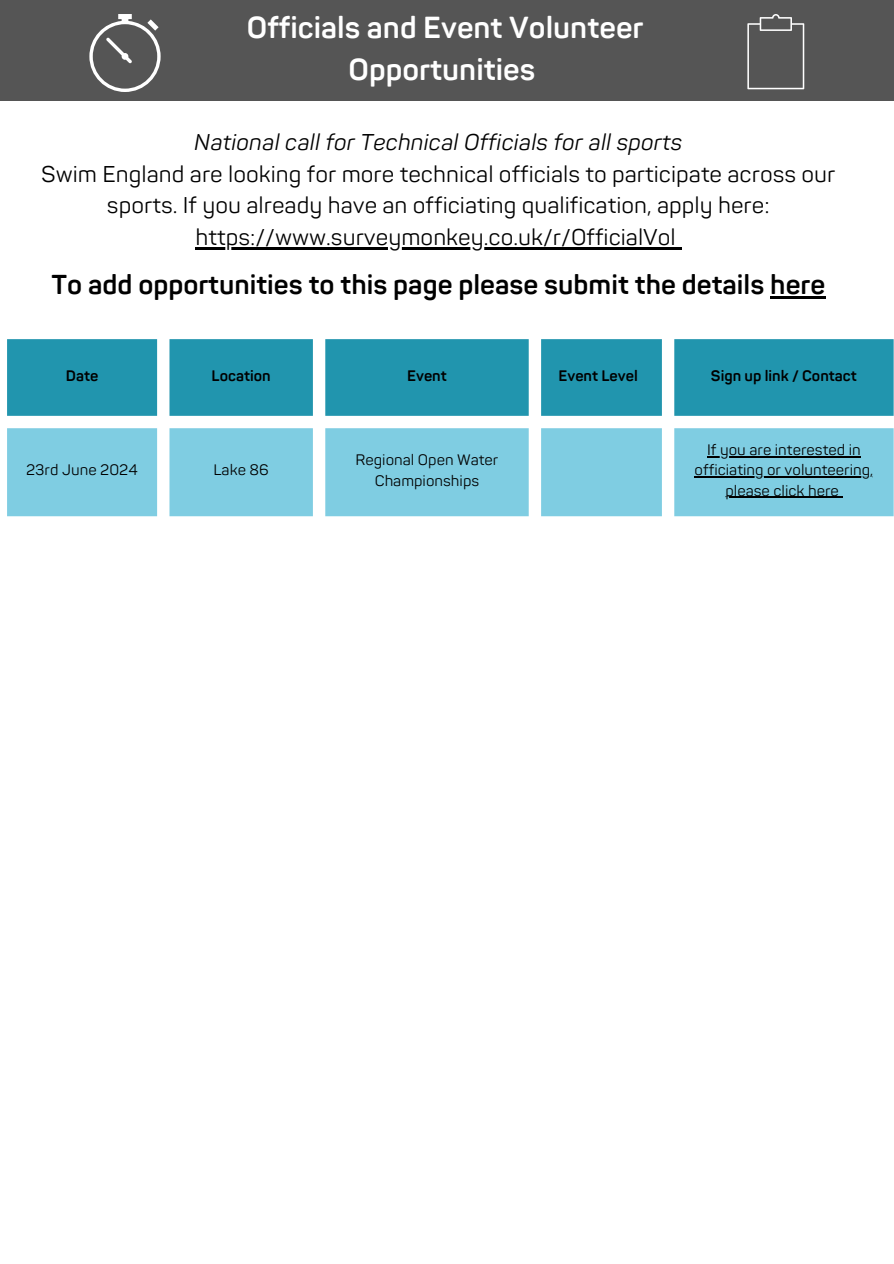
<style>
.page{position:relative;width:894px;height:1264px;background:#fff}
.page>*{position:absolute;margin:0;border:0;box-sizing:border-box;transform-origin:0 0}
.t1{font:700 30px/41.7px "Panton";color:#fff;text-align:center}
.t2{font:700 27px "Panton";color:#000}
.t3{font:22.5px/31.5px "Panton";color:#000;text-align:center}
.t4{font:italic 22.5px "Panton";color:#000}
.t5{font:15px/20.2px "Panton";color:#000;text-align:center}
.t6{font:700 15px "Panton";color:#000}
</style>
<div class="page">
<hr style="left:770px;top:297px;width:55px;height:2px;background:#000">
<div style="left:0;top:0;width:893px;height:101px;background:#555"></div>
<svg style="left:747px;top:14px;width:57px;height:75px"></svg>
<svg style="left:89px;top:14px;width:71px;height:78px"></svg>
<svg style="left:7px;top:339px;width:886px;height:77px;background:#2e9bb2"></svg>
<svg style="left:7px;top:428px;width:886px;height:88px;background:#86cfe2"></svg>
<hr style="left:707px;top:456px;width:153px;height:1px;background:#000">
<hr style="left:694px;top:476px;width:179px;height:2px;background:#000">
<hr style="left:725px;top:497px;width:113px;height:1px;background:#000">
<hr style="left:195px;top:247px;width:480px;height:2px;background:#000">
<svg style="left:675px;top:247px;width:6px;height:2px"></svg>
<p class="t1" style="left:247px;top:8px;width:398px">Officials and Event Volunteer<br>Opportunities</p>
<p class="t4" style="left:194px;top:129px;width:489px">National call for Technical Officials for all sports</p>
<p class="t3" style="left:41px;top:159px;width:795px">Swim England are looking for more technical officials to participate across our sports. If you already have an officiating qualification, apply here: https://www.surveymonkey.co.uk/r/OfficialVol</p>
<p class="t2" style="left:51px;top:269px;width:775px">To add opportunities to this page please submit the details here</p>
<h1 class="t6" style="left:66px;top:367px;width:34px">Date</h1>
<p class="t6" style="left:211px;top:367px;width:61px">Location</p>
<p class="t6" style="left:407px;top:367px;width:41px">Event</p>
<p class="t6" style="left:558px;top:367px;width:81px">Event Level</p>
<h2 class="t6" style="left:710px;top:367px;width:147px">Sign up link / Contact</h2>
<p class="t5" style="left:26px;top:460px;width:113px">23rd June 2024</p>
<p class="t5" style="left:213px;top:460px;width:57px">Lake 86</p>
<p class="t5" style="left:355px;top:450px;width:144px">Regional Open Water<br>Championships</p>
<p class="t5" style="left:707px;top:440px;width:155px">If you are interested in</p>
<p class="t5" style="left:694px;top:460px;width:180px">officiating or volunteering,</p>
<p class="t5" style="left:725px;top:481px;width:115px">please click here</p>
</div>
